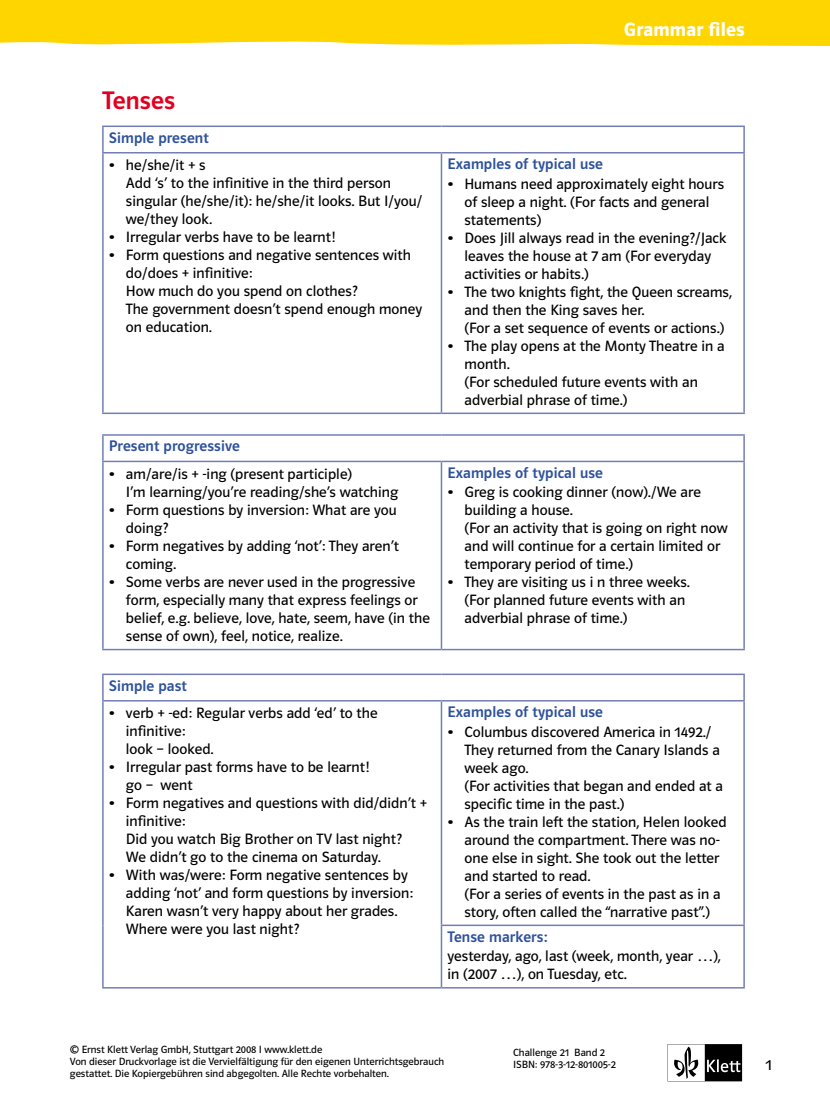
<style>
.page{position:relative;width:830px;height:1106px;background:#fff}
.page>*{position:absolute;margin:0;border:0;box-sizing:border-box;transform-origin:0 0}
.t1{font:25.5px "Polo ST11 K Krftg";letter-spacing:.005em;color:#e20020}
.t2{font:19.5px "Polo ST11 K Hfett";letter-spacing:.01em;color:#fff}
.t3{font:15.45px "Polo ST11 K Buch";color:#000}
.t4{font:15.3px "Polo ST11 K Krftg";letter-spacing:.01em;color:#2e519c}
.t5{font:15px/18px "Polo ST11 K Buch";letter-spacing:.005em;color:#000}
.t6{font:10.5px/12px "Polo ST11 K Buch";color:#000}
</style>
<div class="page">
<hr style="left:102px;top:125px;width:339px;height:2px;background:#737eb7">
<hr style="left:102px;top:127px;width:2px;height:25px;background:#737eb7">
<hr style="left:441px;top:125px;width:303px;height:2px;background:#737eb7">
<svg style="left:743px;top:127px;width:1px;height:25px"></svg>
<hr style="left:102px;top:152px;width:339px;height:1px;background:#737eb7">
<hr style="left:102px;top:153px;width:2px;height:259px;background:#737eb7">
<hr style="left:441px;top:152px;width:303px;height:1px;background:#737eb7">
<hr style="left:440px;top:153px;width:2px;height:259px;background:#737eb7">
<hr style="left:743px;top:153px;width:1px;height:259px;background:#737eb7">
<hr style="left:102px;top:412px;width:339px;height:2px;background:#737eb7">
<hr style="left:441px;top:412px;width:303px;height:2px;background:#737eb7">
<hr style="left:102px;top:434px;width:339px;height:2px;background:#737eb7">
<hr style="left:102px;top:436px;width:2px;height:24px;background:#737eb7">
<hr style="left:441px;top:434px;width:303px;height:2px;background:#737eb7">
<svg style="left:743px;top:436px;width:1px;height:24px"></svg>
<hr style="left:102px;top:460px;width:339px;height:2px;background:#737eb7">
<hr style="left:102px;top:462px;width:2px;height:187px;background:#737eb7">
<hr style="left:441px;top:460px;width:303px;height:2px;background:#737eb7">
<hr style="left:440px;top:462px;width:2px;height:187px;background:#737eb7">
<hr style="left:743px;top:462px;width:1px;height:187px;background:#737eb7">
<hr style="left:102px;top:649px;width:339px;height:1px;background:#737eb7">
<hr style="left:441px;top:649px;width:303px;height:1px;background:#737eb7">
<hr style="left:102px;top:673px;width:339px;height:2px;background:#737eb7">
<hr style="left:102px;top:675px;width:2px;height:25px;background:#737eb7">
<hr style="left:441px;top:673px;width:303px;height:2px;background:#737eb7">
<svg style="left:743px;top:675px;width:1px;height:25px"></svg>
<hr style="left:102px;top:700px;width:339px;height:1px;background:#737eb7">
<hr style="left:102px;top:701px;width:2px;height:224px;background:#737eb7">
<hr style="left:441px;top:700px;width:303px;height:1px;background:#737eb7">
<hr style="left:440px;top:701px;width:2px;height:223px;background:#737eb7">
<hr style="left:743px;top:701px;width:1px;height:223px;background:#737eb7">
<hr style="left:102px;top:925px;width:2px;height:62px;background:#737eb7">
<hr style="left:440px;top:924px;width:304px;height:2px;background:#737eb7">
<hr style="left:440px;top:926px;width:2px;height:61px;background:#737eb7">
<hr style="left:743px;top:926px;width:1px;height:61px;background:#737eb7">
<hr style="left:102px;top:987px;width:339px;height:1px;background:#737eb7">
<hr style="left:441px;top:987px;width:303px;height:1px;background:#737eb7">
<svg style="left:667px;top:1044px;width:74px;height:37px"></svg>
<div style="left:0;top:0;width:829px;height:46px;background:#ffd500"></div>
<h2 class="t2" style="left:623px;top:18px;width:122px">Grammar files</h2>
<h1 class="t1" style="left:102px;top:86px;width:75px">Tenses</h1>
<p class="t4" style="left:109px;top:129px;width:101px">Simple present</p>
<p class="t5" style="left:126px;top:156px;width:298px;text-indent:-17px">• he/she/it + s<br>Add ‘s’ to the infinitive in the third person singular (he/she/it): he/she/it looks. But I/you/ we/they look.</p>
<p class="t5" style="left:109px;top:228px;width:228px">• Irregular verbs have to be learnt!</p>
<p class="t5" style="left:126px;top:246px;width:298px;text-indent:-17px">• Form questions and negative sentences with do/does + infinitive:<br>How much do you spend on clothes?<br>The government doesn’t spend enough money on education.</p>
<p class="t4" style="left:109px;top:438px;width:132px">Present progressive</p>
<p class="t5" style="left:126px;top:465px;width:274px;text-indent:-17px">• am/are/is + -ing (present participle)<br>I’m learning/you’re reading/she’s watching</p>
<p class="t5" style="left:126px;top:501px;width:272px;text-indent:-17px">• Form questions by inversion: What are you doing?</p>
<p class="t5" style="left:126px;top:537px;width:274px;text-indent:-17px">• Form negatives by adding ‘not’: They aren’t coming.</p>
<p class="t5" style="left:126px;top:573px;width:305px;text-indent:-17px">• Some verbs are never used in the progressive form, especially many that express feelings or belief, e.g. believe, love, hate, seem, have (in the sense of own), feel, notice, realize.</p>
<p class="t4" style="left:109px;top:677px;width:80px">Simple past</p>
<p class="t5" style="left:126px;top:704px;width:253px;text-indent:-17px">• verb + -ed: Regular verbs add ‘ed’ to the infinitive:<br>look – looked.</p>
<p class="t5" style="left:126px;top:758px;width:245px;text-indent:-17px">• Irregular past forms have to be learnt! go – went</p>
<p class="t5" style="left:126px;top:794px;width:302px;text-indent:-17px">• Form negatives and questions with did/didn’t + infinitive:<br>Did you watch Big Brother on TV last night?<br>We didn’t go to the cinema on Saturday.</p>
<p class="t5" style="left:126px;top:866px;width:288px;text-indent:-17px">• With was/were: Form negative sentences by adding ‘not’ and form questions by inversion:<br>Karen wasn’t very happy about her grades.<br>Where were you last night?</p>
<p class="t4" style="left:447px;top:156px;width:157px">Examples of typical use</p>
<p class="t5" style="left:464px;top:175px;width:261px;text-indent:-17px">• Humans need approximately eight hours of sleep a night. (For facts and general statements)</p>
<p class="t5" style="left:464px;top:229px;width:263px;text-indent:-17px">• Does Jill always read in the evening?/Jack leaves the house at 7 am (For everyday activities or habits.)</p>
<p class="t5" style="left:464px;top:283px;width:269px;text-indent:-17px">• The two knights fight, the Queen screams, and then the King saves her.<br>(For a set sequence of events or actions.)</p>
<p class="t5" style="left:464px;top:337px;width:261px;text-indent:-17px">• The play opens at the Monty Theatre in a month.<br>(For scheduled future events with an adverbial phrase of time.)</p>
<p class="t4" style="left:447px;top:464px;width:157px">Examples of typical use</p>
<p class="t5" style="left:464px;top:483px;width:264px;text-indent:-17px">• Greg is cooking dinner (now)./We are building a house.<br>(For an activity that is going on right now and will continue for a certain limited or temporary period of time.)</p>
<p class="t5" style="left:464px;top:573px;width:227px;text-indent:-17px">• They are visiting us i n three weeks. (For planned future events with an adverbial phrase of time.)</p>
<p class="t4" style="left:447px;top:703px;width:157px">Examples of typical use</p>
<p class="t5" style="left:464px;top:723px;width:260px;text-indent:-17px">• Columbus discovered America in 1492./<br>They returned from the Canary Islands a week ago.<br>(For activities that began and ended at a specific time in the past.)</p>
<p class="t5" style="left:464px;top:813px;width:263px;text-indent:-17px">• As the train left the station, Helen looked around the compartment. There was no&shy;one else in sight. She took out the letter and started to read.<br>(For a series of events in the past as in a story, often called the “narrative past”.)</p>
<p class="t4" style="left:447px;top:928px;width:102px">Tense markers:</p>
<p class="t5" style="left:447px;top:947px;width:275px">yesterday, ago, last (week, month, year …), in (2007 …), on Tuesday, etc.</p>
<p class="t6" style="left:70px;top:1044px;width:375px">© Ernst Klett Verlag GmbH, Stuttgart 2008 I www.klett.de<br>Von dieser Druckvorlage ist die Vervielfältigung für den eigenen Unterrichtsgebrauch gestattet. Die Kopiergebühren sind abgegolten. Alle Rechte vorbehalten.</p>
<p class="t6" style="left:513px;top:1047px;width:104px">Challenge 21 Band 2<br>ISBN: 978-3-12-801005-2</p>
<p class="t3" style="left:765px;top:1056px;width:8px">1</p>
</div>
